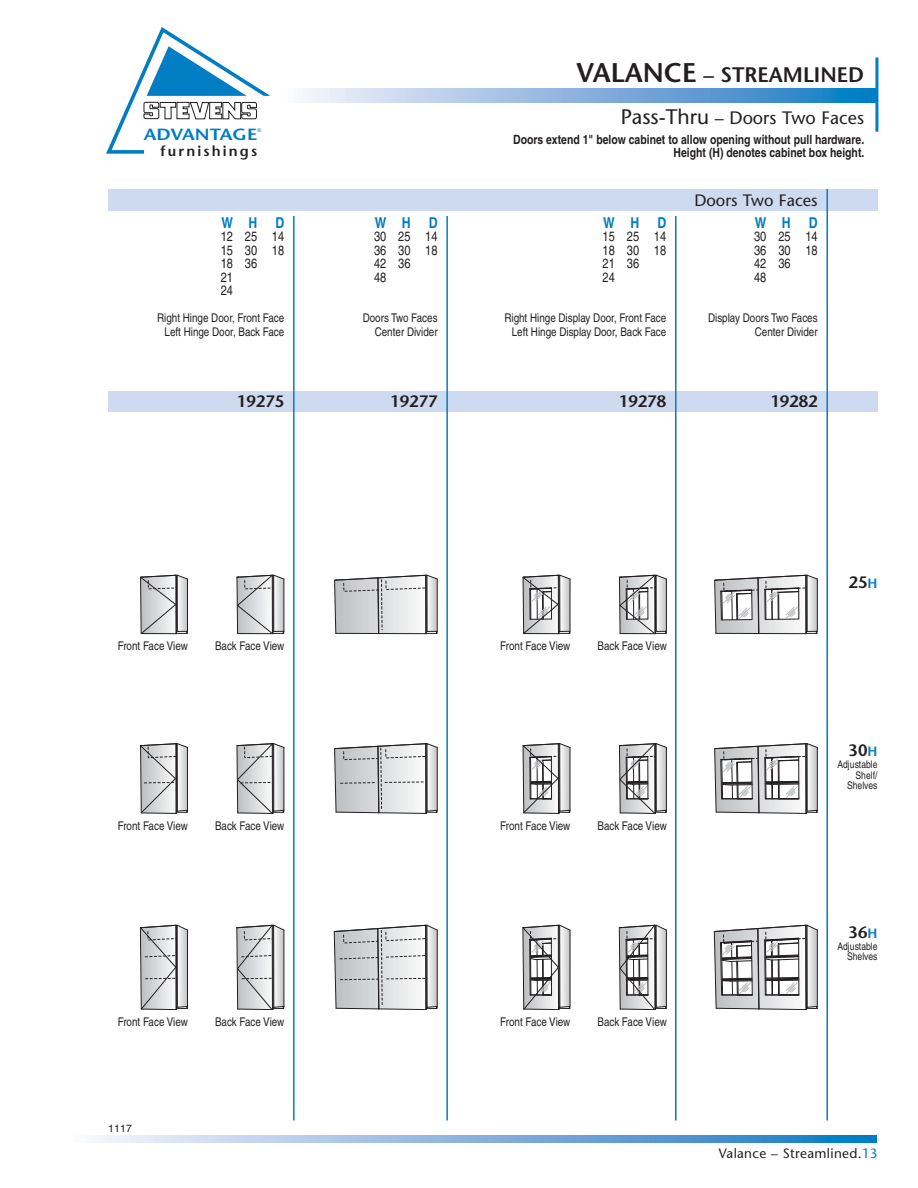
<style>
.page{position:relative;width:918px;height:1188px;background:#fff}
.page>*{position:absolute;margin:0;border:0;box-sizing:border-box;transform-origin:0 0}
.t1{font:600 21px "Stone Sans";color:#231f20}
.t2{font:18px "Stone Sans";color:#231f20}
.t3{font:600 16.5px "Stone Sans";color:#231f20}
.t4{font:16.5px "Stone Sans";color:#231f20}
.t5{font:600 16.2px "Stone Sans";color:#007dc3;scale:1.17 1}
.t6{font:700 condensed 15px "Helvetica";color:#007dc3}
.t7{font:600 14.4px "Stone Sans";letter-spacing:.15em;color:#231f20}
.t8{font:condensed 13.5px/13.5px "Helvetica";color:#231f20}
.t9{font:13.5px "Stone Sans";letter-spacing:.025em;color:#231f20}
.t10{font:700 condensed 12.75px/13.5px "Helvetica";color:#231f20;text-align:right}
.t11{font:condensed 12px/13.5px "Helvetica";color:#231f20;text-align:right}
.t12{font:condensed 10.5px/10.5px "Helvetica";color:#231f20;text-align:right}
.t13{font:10.5px "Helvetica";color:#231f20}
.t14{font:5.4px "Stone Sans";color:#007dc3}
.s1{font-size:27px}
.s2{font-size:21px}
.s3{font-size:13.5px;color:#007dc3}
.s4{color:#007dc3}
</style>
<div class="page">
<svg style="left:304px;top:89px;width:571px;height:13px;background:#83b2dd"></svg>
<hr style="left:875px;top:57px;width:3px;height:75px;background:#007dc3">
<svg style="left:96px;top:1135px;width:781px;height:7px;background:#83b2dd"></svg>
<svg style="left:106px;top:27px;width:164px;height:127px"></svg>
<div style="left:108px;top:189px;width:770px;height:22px;background:#cddaf0"></div>
<div style="left:108px;top:392px;width:770px;height:20px;background:#cddaf0"></div>
<hr style="left:446px;top:216px;width:2px;height:904px;background:#007dc3">
<svg style="left:334px;top:925px;width:104px;height:85px"></svg>
<svg style="left:334px;top:575px;width:104px;height:59px"></svg>
<svg style="left:334px;top:743px;width:104px;height:71px"></svg>
<hr style="left:826px;top:189px;width:2px;height:931px;background:#007dc3">
<svg style="left:714px;top:925px;width:104px;height:85px"></svg>
<svg style="left:714px;top:575px;width:104px;height:59px"></svg>
<svg style="left:714px;top:743px;width:104px;height:71px"></svg>
<hr style="left:293px;top:216px;width:2px;height:904px;background:#007dc3">
<svg style="left:140px;top:575px;width:48px;height:59px"></svg>
<svg style="left:140px;top:743px;width:48px;height:71px;background:#bfbfc1"></svg>
<svg style="left:140px;top:925px;width:48px;height:85px"></svg>
<hr style="left:284px;top:579px;width:1px;height:52px;background:#231f20">
<svg style="left:237px;top:575px;width:47px;height:59px;background:#c0c1c2"></svg>
<hr style="left:284px;top:747px;width:1px;height:63px;background:#231f20">
<svg style="left:236px;top:743px;width:48px;height:71px;background:#c2c2c3"></svg>
<hr style="left:284px;top:930px;width:1px;height:76px;background:#231f20">
<svg style="left:236px;top:925px;width:48px;height:85px;background:#c2c3c4"></svg>
<hr style="left:675px;top:216px;width:2px;height:904px;background:#007dc3">
<hr style="left:570px;top:579px;width:1px;height:52px;background:#231f20">
<svg style="left:522px;top:575px;width:48px;height:59px"></svg>
<hr style="left:570px;top:747px;width:1px;height:63px;background:#231f20">
<svg style="left:522px;top:743px;width:48px;height:71px"></svg>
<hr style="left:570px;top:930px;width:1px;height:76px;background:#231f20">
<svg style="left:522px;top:925px;width:48px;height:85px"></svg>
<svg style="left:619px;top:575px;width:48px;height:59px"></svg>
<svg style="left:619px;top:743px;width:48px;height:71px"></svg>
<svg style="left:619px;top:925px;width:48px;height:85px"></svg>
<h1 class="t1" style="left:577px;top:66px;width:289px"><span class="s1">VALANCE</span> – STREAMLINED</h1>
<h2 class="t2" style="left:621px;top:110px;width:245px"><span class="s2">Pass-Thru</span> – Doors Two Faces</h2>
<h3 class="t5" style="left:144px;top:128px;width:99px">ADVANTAGE</h3>
<p class="t7" style="left:161px;top:146px;width:98px">furnishings</p>
<p class="t14" style="left:257px;top:128px;width:6px">®</p>
<p class="t10" style="left:513px;top:134px;width:353px">Doors extend 1" below cabinet to allow opening without pull hardware.<br>Height (H) denotes cabinet box height.</p>
<h3 class="t4" style="left:694px;top:194px;width:125px">Doors Two Faces</h3>
<p class="t6" style="left:221px;top:217px;width:64px">W H D</p>
<p class="t8" style="left:221px;top:231px;width:65px">12 25 14<br>15 30 18<br>18 36<br>21<br>24</p>
<p class="t11" style="left:157px;top:312px;width:129px">Right Hinge Door, Front Face<br>Left Hinge Door, Back Face</p>
<p class="t6" style="left:375px;top:217px;width:64px">W H D</p>
<p class="t8" style="left:374px;top:231px;width:65px">30 25 14<br>36 30 18<br>42 36<br>48</p>
<p class="t11" style="left:363px;top:312px;width:76px">Doors Two Faces<br>Center Divider</p>
<p class="t6" style="left:603px;top:217px;width:64px">W H D</p>
<p class="t8" style="left:603px;top:231px;width:65px">15 25 14<br>18 30 18<br>21 36<br>24</p>
<p class="t11" style="left:504px;top:312px;width:163px">Right Hinge Display Door, Front Face<br>Left Hinge Display Door, Back Face</p>
<p class="t6" style="left:755px;top:217px;width:64px">W H D</p>
<p class="t8" style="left:754px;top:231px;width:65px">30 25 14<br>36 30 18<br>42 36<br>48</p>
<p class="t11" style="left:708px;top:312px;width:111px">Display Doors Two Faces<br>Center Divider</p>
<h3 class="t3" style="left:237px;top:395px;width:49px">19275</h3>
<h3 class="t3" style="left:390px;top:395px;width:49px">19277</h3>
<h3 class="t3" style="left:619px;top:395px;width:49px">19278</h3>
<h3 class="t3" style="left:770px;top:395px;width:49px">19282</h3>
<h3 class="t3" style="left:849px;top:576px;width:30px">25<span class="s3">H</span></h3>
<p class="t11" style="left:118px;top:640px;width:72px">Front Face View</p>
<p class="t11" style="left:215px;top:640px;width:71px">Back Face View</p>
<p class="t11" style="left:500px;top:640px;width:72px">Front Face View</p>
<p class="t11" style="left:598px;top:640px;width:71px">Back Face View</p>
<h3 class="t3" style="left:849px;top:744px;width:30px">30<span class="s3">H</span></h3>
<p class="t12" style="left:837px;top:760px;width:42px">Adjustable<br>Shelf/<br>Shelves</p>
<p class="t11" style="left:118px;top:820px;width:72px">Front Face View</p>
<p class="t11" style="left:215px;top:820px;width:71px">Back Face View</p>
<p class="t11" style="left:500px;top:820px;width:72px">Front Face View</p>
<p class="t11" style="left:598px;top:820px;width:71px">Back Face View</p>
<h3 class="t3" style="left:849px;top:926px;width:30px">36<span class="s3">H</span></h3>
<p class="t12" style="left:837px;top:942px;width:42px">Adjustable<br>Shelves</p>
<p class="t11" style="left:118px;top:1016px;width:72px">Front Face View</p>
<p class="t11" style="left:215px;top:1016px;width:71px">Back Face View</p>
<p class="t11" style="left:500px;top:1016px;width:72px">Front Face View</p>
<p class="t11" style="left:598px;top:1016px;width:71px">Back Face View</p>
<p class="t13" style="left:108px;top:1124px;width:26px">1117</p>
<p class="t9" style="left:719px;top:1148px;width:160px">Valance – Streamlined.<span class="s4">13</span></p>
</div>
